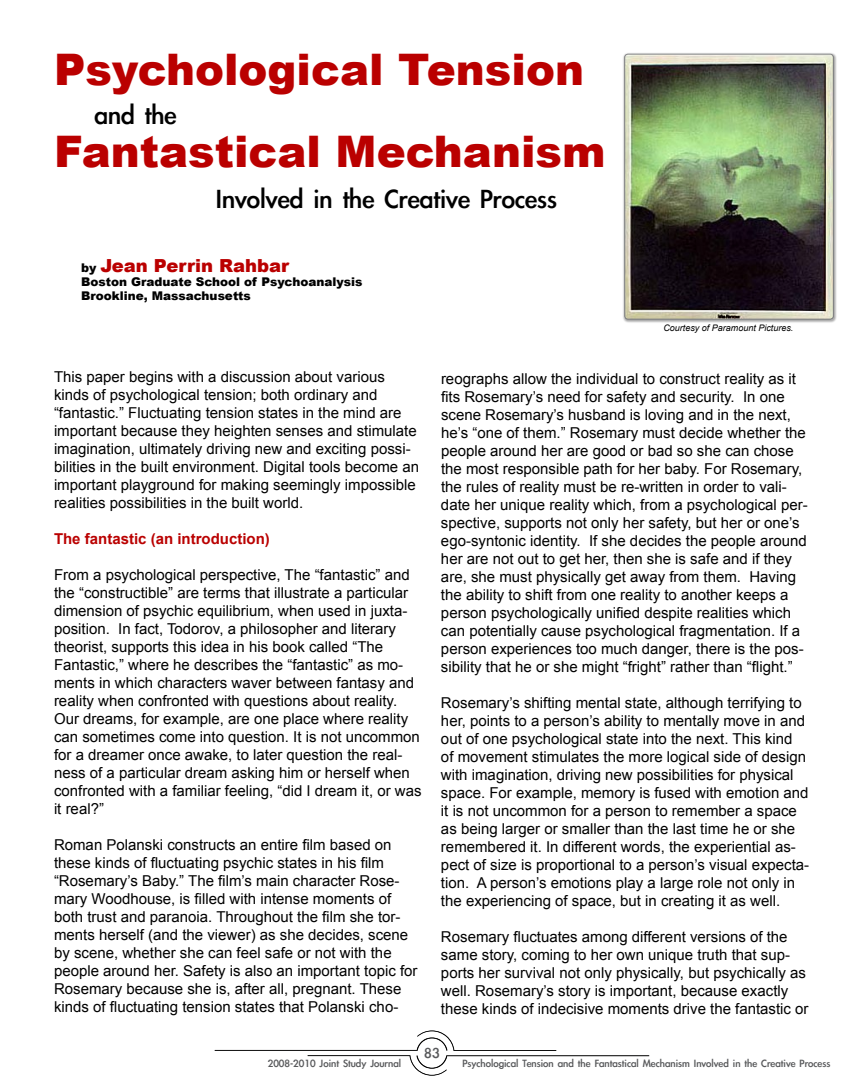
<style>
.page{position:relative;width:864px;height:1080px;background:#fff}
.page>*{position:absolute;margin:0;border:0;box-sizing:border-box;transform-origin:0 0}
.t1{font:900 43.5px/82.3px "Arial";color:#ba0000}
.t2{font:30px "Li Gothic Med";color:#000}
.t3{font:900 18px "Arial";color:#ba0000}
.t4{font:16.5px "Li Gothic Med";color:#58595b}
.t5{font:15px/18px "Arial";color:#000}
.t6{font:700 15px "Arial";color:#ba0000}
.t7{font:12px "Li Gothic Med";color:#58595b}
.t8{font:900 12px/14.4px "Arial";color:#000}
.t9{font:italic 9px "Arial";color:#000}
.s1{font-size:12px;color:#000}
</style>
<div class="page">
<img style="left:215px;top:1049px;width:232px;height:26px">
<img style="left:417px;top:1030px;width:30px;height:39px">
<img style="left:417px;top:1031px;width:232px;height:37px">
<div style="left:622px;top:51px;width:242px;height:307px;background:#000;opacity:.35"></div>
<img style="left:625px;top:54px;width:208px;height:265px">
<div style="left:625px;top:54px;width:209px;height:265px;border:1px solid #58595b;border-radius:3px"></div>
<h1 class="t1" style="left:54px;top:27px;width:553px">Psychological Tension<br>Fantastical Mechanism</h1>
<h2 class="t2" style="left:94px;top:99px;width:84px">and the</h2>
<h2 class="t2" style="left:216px;top:183px;width:343px">Involved in the Creative Process</h2>
<p class="t3" style="left:81px;top:252px;width:210px"><span class="s1">by</span> Jean Perrin Rahbar</p>
<p class="t8" style="left:81px;top:274px;width:283px">Boston Graduate School of Psychoanalysis<br>Brookline, Massachusetts</p>
<p class="t5" style="left:54px;top:368px;width:367px">This paper begins with a discussion about various kinds of psychological tension; both ordinary and “fantastic.” Fluctuating tension states in the mind are important because they heighten senses and stimulate imagination, ultimately driving new and exciting possi&shy;bilities in the built environment. Digital tools become an important playground for making seemingly impossible realities possibilities in the built world.</p>
<p class="t6" style="left:54px;top:529px;width:217px">The fantastic (an introduction)</p>
<p class="t5" style="left:54px;top:566px;width:369px">From a psychological perspective, The “fantastic” and the “constructible” are terms that illustrate a particular dimension of psychic equilibrium, when used in juxta&shy;position. In fact, Todorov, a philosopher and literary theorist, supports this idea in his book called “The Fantastic,” where he describes the “fantastic” as mo&shy;ments in which characters waver between fantasy and reality when confronted with questions about reality.<br>Our dreams, for example, are one place where reality can sometimes come into question. It is not uncommon for a dreamer once awake, to later question the real&shy;ness of a particular dream asking him or herself when confronted with a familiar feeling, “did I dream it, or was it real?”</p>
<p class="t5" style="left:54px;top:836px;width:365px">Roman Polanski constructs an entire film based on these kinds of fluctuating psychic states in his film “Rosemary’s Baby.” The film’s main character Rose&shy;mary Woodhouse, is filled with intense moments of both trust and paranoia. Throughout the film she tor&shy;ments herself (and the viewer) as she decides, scene by scene, whether she can feel safe or not with the people around her. Safety is also an important topic for Rosemary because she is, after all, pregnant. These kinds of fluctuating tension states that Polanski cho-</p>
<p class="t9" style="left:663px;top:322px;width:132px">Courtesy of Paramount Pictures.</p>
<p class="t5" style="left:441px;top:370px;width:368px">reographs allow the individual to construct reality as it fits Rosemary’s need for safety and security. In one scene Rosemary’s husband is loving and in the next, he’s “one of them.” Rosemary must decide whether the people around her are good or bad so she can chose the most responsible path for her baby. For Rosemary, the rules of reality must be re-written in order to vali&shy;date her unique reality which, from a psychological per&shy;spective, supports not only her safety, but her or one’s ego-syntonic identity. If she decides the people around her are not out to get her, then she is safe and if they are, she must physically get away from them. Having the ability to shift from one reality to another keeps a person psychologically unified despite realities which can potentially cause psychological fragmentation. If a person experiences too much danger, there is the pos&shy;sibility that he or she might “fright” rather than “flight.”</p>
<p class="t5" style="left:441px;top:694px;width:370px">Rosemary’s shifting mental state, although terrifying to her, points to a person’s ability to mentally move in and out of one psychological state into the next. This kind<br>of movement stimulates the more logical side of design with imagination, driving new possibilities for physical space. For example, memory is fused with emotion and it is not uncommon for a person to remember a space as being larger or smaller than the last time he or she remembered it. In different words, the experiential as&shy;pect of size is proportional to a person’s visual expecta&shy;tion. A person’s emotions play a large role not only in the experiencing of space, but in creating it as well.</p>
<p class="t5" style="left:441px;top:928px;width:369px">Rosemary fluctuates among different versions of the same story, coming to her own unique truth that sup&shy;ports her survival not only physically, but psychically as well. Rosemary’s story is important, because exactly these kinds of indecisive moments drive the fantastic or</p>
<p class="t4" style="left:424px;top:1045px;width:17px">83</p>
<p class="t7" style="left:268px;top:1057px;width:135px">2008-2010 Joint Study Journal</p>
<p class="t7" style="left:462px;top:1057px;width:369px">Psychological Tension and the Fantastical Mechanism Involved in the Creative Process</p>
</div>
